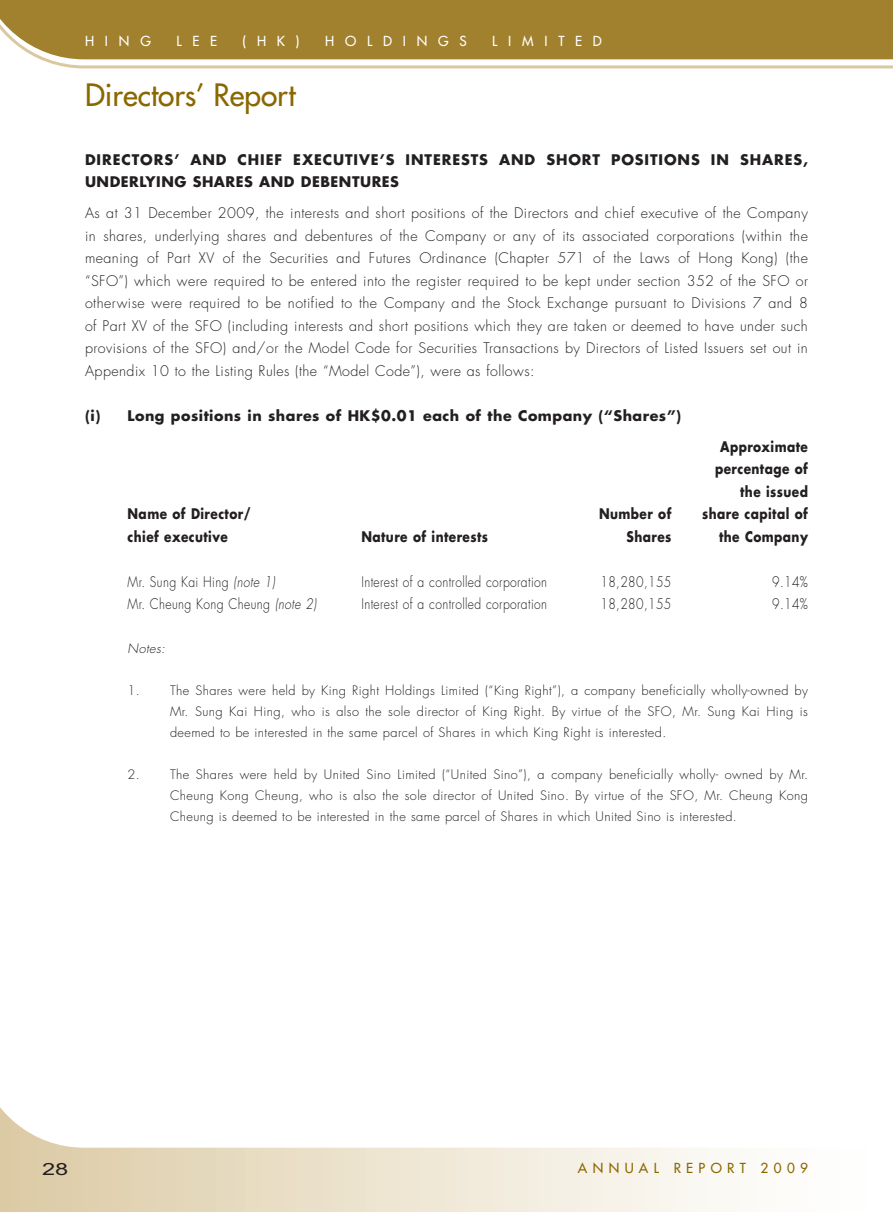
<style>
.page{position:relative;width:893px;height:1212px;background:#fff}
.page>*{position:absolute;margin:0;border:0;box-sizing:border-box;transform-origin:0 0}
.t1{font:500 30px "Futura Std";color:#8a6800}
.t2{font:16.8px "M Hei HK Bold B5 pc H";color:#231f20;scale:1.4 1}
.t3{font:300 14.25px/22.5px "Futura Std";letter-spacing:.03em;color:#231f20;text-align:justify}
.t4{font:300 14.25px "Futura Std";letter-spacing:.03em;color:#231f20;scale:.85 1}
.t5{font:700 14.25px/22.5px "Futura Std";letter-spacing:.035em;color:#231f20;text-align:right;scale:.85 1}
.t6{font:700 14.25px/22.5px "Futura Std";letter-spacing:.06em;color:#231f20}
.t7{font:700 14.25px "Futura Std";letter-spacing:.035em;color:#231f20}
.t8{font:500 13.5px "Futura Std";letter-spacing:.8em;color:#fff}
.t9{font:500 13.5px "Futura Std";letter-spacing:.405em;color:#8a6800}
.t10{font:300 12.75px/21px "Futura Std";letter-spacing:.03em;color:#231f20;text-align:justify}
.t11{font:italic 300 12.75px "Futura Std";letter-spacing:.03em;color:#231f20}
.s1{font-style:italic}
</style>
<div class="page">
<svg style="left:0;top:0;width:893px;height:68px;background:#ad9148"></svg>
<svg style="left:0;top:1107px;width:739px;height:105px"></svg>
<p class="t8" style="left:85px;top:33px;width:67px">HING</p>
<p class="t8" style="left:176px;top:33px;width:42px">LEE</p>
<p class="t8" style="left:243px;top:33px;width:58px">(HK)</p>
<p class="t8" style="left:325px;top:33px;width:143px">HOLDINGS</p>
<p class="t8" style="left:492px;top:33px;width:111px">LIMITED</p>
<h1 class="t1" style="left:85px;top:78px;width:212px">Directors’ Report</h1>
<p class="t6" style="left:85px;top:150px;width:724px">DIRECTORS’ AND CHIEF EXECUTIVE’S INTERESTS AND SHORT POSITIONS IN SHARES,<br>UNDERLYING SHARES AND DEBENTURES</p>
<p class="t3" style="left:85px;top:204px;width:724px">As at 31 December 2009, the interests and short positions of the Directors and chief executive of the Company in shares, underlying shares and debentures of the Company or any of its associated corporations (within the meaning of Part XV of the Securities and Futures Ordinance (Chapter 571 of the Laws of Hong Kong) (the “SFO”) which were required to be entered into the register required to be kept under section 352 of the SFO or otherwise were required to be notified to the Company and the Stock Exchange pursuant to Divisions 7 and 8 of Part XV of the SFO (including interests and short positions which they are taken or deemed to have under such provisions of the SFO) and/or the Model Code for Securities Transactions by Directors of Listed Issuers set out in Appendix 10 to the Listing Rules (the “Model Code”), were as follows:</p>
<p class="t7" style="left:85px;top:407px;width:598px">(i) Long positions in shares of HK$0.01 each of the Company (“Shares”)</p>
<p class="t5" style="left:715px;top:437px;width:111px">Approximate percentage of the issued</p>
<p class="t5" style="left:128px;top:505px;width:146px">Name of Director/</p>
<p class="t5" style="left:599px;top:505px;width:87px">Number of</p>
<p class="t5" style="left:702px;top:505px;width:126px">share capital of</p>
<p class="t5" style="left:128px;top:527px;width:119px">chief executive</p>
<p class="t5" style="left:361px;top:527px;width:150px">Nature of interests</p>
<p class="t5" style="left:627px;top:527px;width:54px">Shares</p>
<p class="t5" style="left:719px;top:527px;width:106px">the Company</p>
<p class="t4" style="left:128px;top:573px;width:175px">Mr. Sung Kai Hing <span class="s1">(note 1)</span></p>
<p class="t4" style="left:361px;top:573px;width:220px">Interest of a controlled corporation</p>
<p class="t4" style="left:600px;top:573px;width:85px">18,280,155</p>
<p class="t4" style="left:772px;top:573px;width:44px">9.14%</p>
<p class="t4" style="left:128px;top:596px;width:224px">Mr. Cheung Kong Cheung <span class="s1">(note 2)</span></p>
<p class="t4" style="left:361px;top:596px;width:220px">Interest of a controlled corporation</p>
<p class="t4" style="left:600px;top:596px;width:85px">18,280,155</p>
<p class="t4" style="left:772px;top:596px;width:44px">9.14%</p>
<p class="t11" style="left:128px;top:641px;width:39px">Notes:</p>
<p class="t10" style="left:170px;top:682px;width:639px;text-indent:-43px">1. The Shares were held by King Right Holdings Limited (“King Right”), a company beneficially wholly-owned by Mr. Sung Kai Hing, who is also the sole director of King Right. By virtue of the SFO, Mr. Sung Kai Hing is deemed to be interested in the same parcel of Shares in which King Right is interested.</p>
<p class="t10" style="left:170px;top:766px;width:639px;text-indent:-43px">2. The Shares were held by United Sino Limited (“United Sino”), a company beneficially wholly- owned by Mr.<br>Cheung Kong Cheung, who is also the sole director of United Sino. By virtue of the SFO, Mr. Cheung Kong Cheung is deemed to be interested in the same parcel of Shares in which United Sino is interested.</p>
<p class="t2" style="left:42px;top:1162px;width:20px">28</p>
<p class="t9" style="left:578px;top:1160px;width:232px">ANNUAL REPORT 2009</p>
</div>
